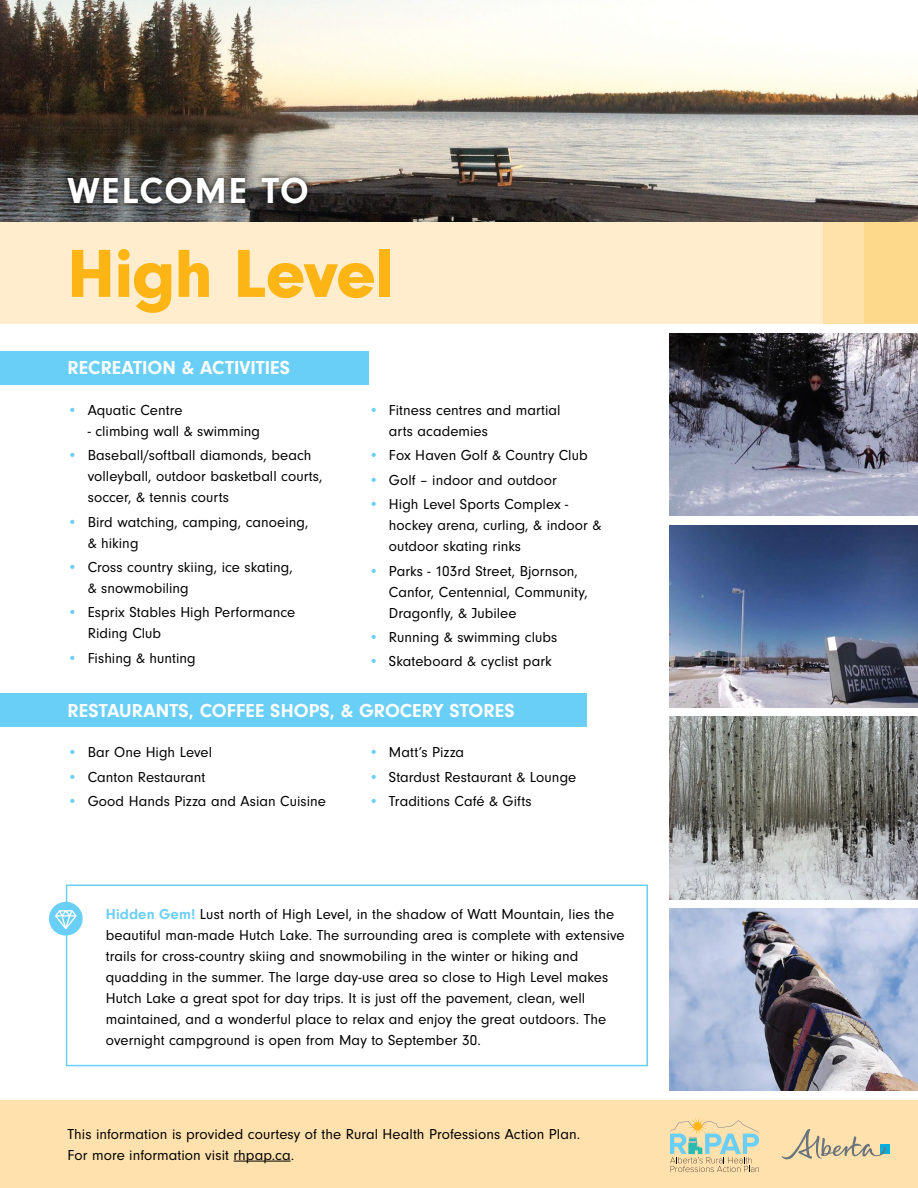
<style>
.page{position:relative;width:918px;height:1188px;background:#fff}
.page>*{position:absolute;margin:0;border:0;box-sizing:border-box;transform-origin:0 0}
.t1{font:900 70.5px "Neuzeit Gro";letter-spacing:-.01em;color:#fcb515}
.t2{font:700 37.5px "Neuzeit Gro";letter-spacing:.05em;color:#fff}
.t3{font:700 19.5px "Neuzeit Gro";letter-spacing:.005em;color:#fff}
.t4{font:15px/21px "Neuzeit Gro";letter-spacing:.005em;color:#000}
.s1{color:#6acff6}
.s2{font-weight:700;color:#6acff6}
</style>
<div class="page">
<img style="left:0;top:0;width:918px;height:223px">
<div style="left:0;top:223px;width:918px;height:101px;background:#ffedce"></div>
<div style="left:824px;top:223px;width:94px;height:101px;background:#fee2a9"></div>
<div style="left:864px;top:223px;width:54px;height:101px;background:#fdd98b"></div>
<div style="left:62px;top:171px;width:252px;height:38px;background:#000;opacity:.75"></div>
<img style="left:670px;top:333px;width:248px;height:183px">
<img style="left:670px;top:909px;width:248px;height:182px">
<div style="left:0;top:1100px;width:918px;height:88px;background:#ffe1ae"></div>
<svg style="left:670px;top:1117px;width:89px;height:55px"></svg>
<hr style="left:234px;top:1161px;width:57px;height:1px;background:#000">
<div style="left:880px;top:1145px;width:10px;height:9px;background:#00afdb"></div>
<svg style="left:781px;top:1129px;width:105px;height:31px"></svg>
<div style="left:0;top:693px;width:586px;height:34px;background:#6acff6"></div>
<div style="left:0;top:351px;width:369px;height:34px;background:#6acff6"></div>
<img style="left:670px;top:717px;width:248px;height:182px">
<img style="left:670px;top:525px;width:248px;height:182px">
<div style="left:66px;top:885px;width:582px;height:181px;border:2px solid #6acff6"></div>
<div style="left:49px;top:902px;width:34px;height:34px;background:#6acff6;border-radius:50%"></div>
<svg style="left:55px;top:910px;width:22px;height:19px"></svg>
<h2 class="t2" style="left:68px;top:169px;width:243px">WELCOME TO</h2>
<h1 class="t1" style="left:68px;top:234px;width:328px">High Level</h1>
<h3 class="t3" style="left:68px;top:357px;width:224px">RECREATION &amp; ACTIVITIES</h3>
<p class="t4" style="left:68px;top:400px;width:116px"><span class="s1">•</span> Aquatic Centre</p>
<p class="t4" style="left:88px;top:421px;width:174px">- climbing wall &amp; swimming</p>
<p class="t4" style="left:88px;top:445px;width:236px;text-indent:-20px"><span class="s1">•</span> Baseball/softball diamonds, beach volleyball, outdoor basketball courts, soccer, &amp; tennis courts</p>
<p class="t4" style="left:88px;top:512px;width:222px;text-indent:-20px"><span class="s1">•</span> Bird watching, camping, canoeing, &amp; hiking</p>
<p class="t4" style="left:88px;top:557px;width:207px;text-indent:-20px"><span class="s1">•</span> Cross country skiing, ice skating, &amp; snowmobiling</p>
<p class="t4" style="left:88px;top:602px;width:209px;text-indent:-20px"><span class="s1">•</span> Esprix Stables High Performance<br>Riding Club</p>
<p class="t4" style="left:68px;top:648px;width:130px"><span class="s1">•</span> Fishing &amp; hunting</p>
<p class="t4" style="left:389px;top:400px;width:173px;text-indent:-20px"><span class="s1">•</span> Fitness centres and martial arts academies</p>
<p class="t4" style="left:369px;top:445px;width:220px"><span class="s1">•</span> Fox Haven Golf &amp; Country Club</p>
<p class="t4" style="left:369px;top:470px;width:190px"><span class="s1">•</span> Golf – indoor and outdoor</p>
<p class="t4" style="left:389px;top:494px;width:214px;text-indent:-20px"><span class="s1">•</span> High Level Sports Complex - hockey arena, curling, &amp; indoor &amp; outdoor skating rinks</p>
<p class="t4" style="left:389px;top:560px;width:201px;text-indent:-20px"><span class="s1">•</span> Parks - 103rd Street, Bjornson,<br>Canfor, Centennial, Community,<br>Dragonfly, &amp; Jubilee</p>
<p class="t4" style="left:369px;top:627px;width:190px"><span class="s1">•</span> Running &amp; swimming clubs</p>
<p class="t4" style="left:369px;top:651px;width:185px"><span class="s1">•</span> Skateboard &amp; cyclist park</p>
<h3 class="t3" style="left:68px;top:699px;width:449px">RESTAURANTS, COFFEE SHOPS, &amp; GROCERY STORES</h3>
<p class="t4" style="left:68px;top:742px;width:146px"><span class="s1">•</span> Bar One High Level</p>
<p class="t4" style="left:68px;top:767px;width:139px"><span class="s1">•</span> Canton Restaurant</p>
<p class="t4" style="left:68px;top:791px;width:260px"><span class="s1">•</span> Good Hands Pizza and Asian Cuisine</p>
<p class="t4" style="left:369px;top:742px;width:97px"><span class="s1">•</span> Matt’s Pizza</p>
<p class="t4" style="left:369px;top:767px;width:209px"><span class="s1">•</span> Stardust Restaurant &amp; Lounge</p>
<p class="t4" style="left:369px;top:791px;width:164px"><span class="s1">•</span> Traditions Café &amp; Gifts</p>
<p class="t4" style="left:106px;top:904px;width:520px"><span class="s2">Hidden Gem!</span> Lust north of High Level, in the shadow of Watt Mountain, lies the beautiful man-made Hutch Lake. The surrounding area is complete with extensive trails for cross-country skiing and snowmobiling in the winter or hiking and quadding in the summer. The large day-use area so close to High Level makes Hutch Lake a great spot for day trips. It is just off the pavement, clean, well maintained, and a wonderful place to relax and enjoy the great outdoors. The overnight campground is open from May to September 30.</p>
<p class="t4" style="left:68px;top:1123px;width:514px">This information is provided courtesy of the Rural Health Professions Action Plan.<br>For more information visit rhpap.ca.</p>
</div>
